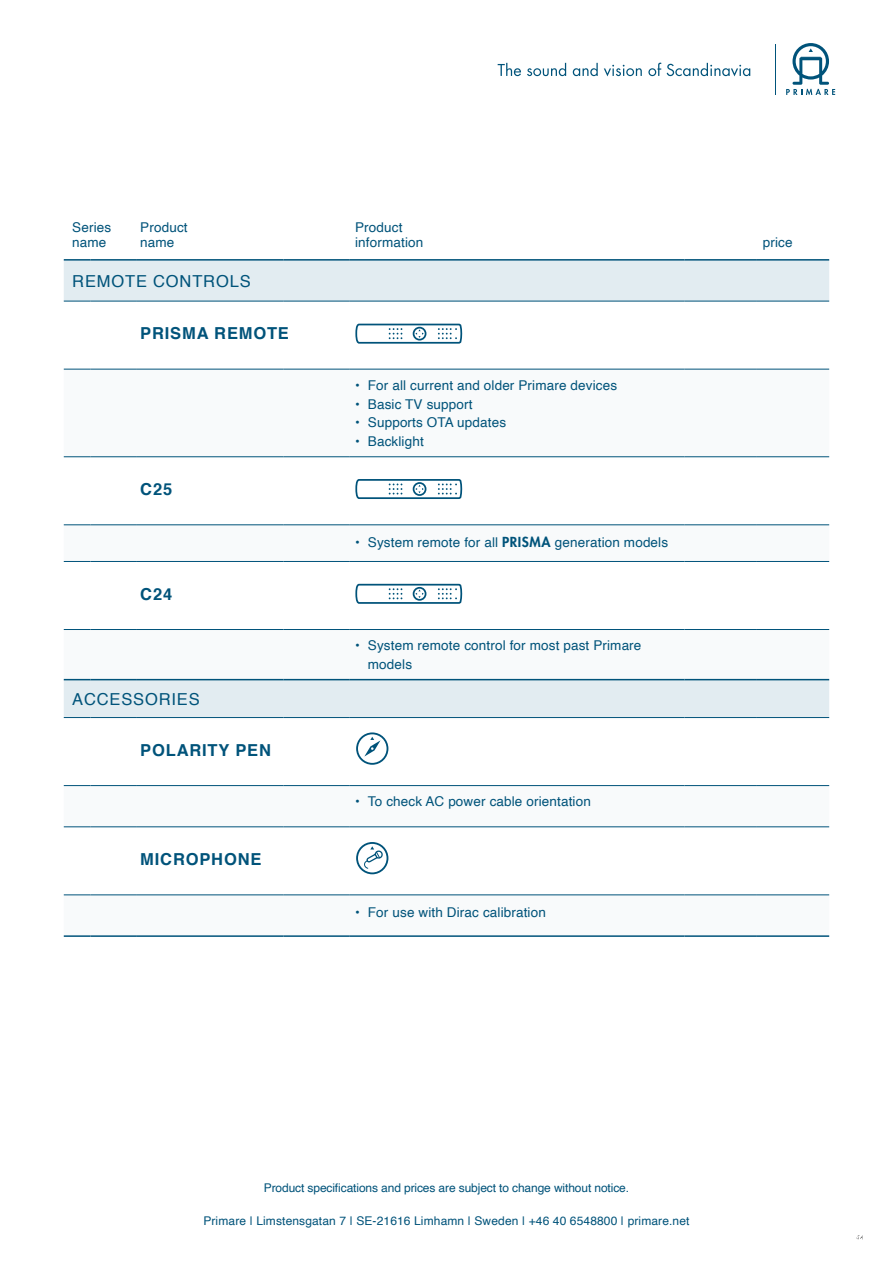
<style>
.page{position:relative;width:893px;height:1263px;background:#fff}
.page>*{position:absolute;margin:0;border:0;box-sizing:border-box;transform-origin:0 0}
.t1{font:700 16.5px "Helvetica";letter-spacing:.05em;color:#00537a}
.t2{font:16.5px "Helvetica";letter-spacing:.05em;color:#00537a}
.t3{font:13.5px/15px "Helvetica";letter-spacing:.01em;color:#00537a}
.t4{font:12px "Helvetica";letter-spacing:.01em;color:#00537a}
.t5{font:12px "Helvetica";letter-spacing:-.01em;color:#00537a}
.s1{font-family:"Futura Std";font-weight:800}
</style>
<div class="page">
<svg style="left:64px;top:261px;width:765px;height:108px"></svg>
<svg style="left:64px;top:457px;width:765px;height:438px"></svg>
<svg style="left:64px;top:301px;width:26px;height:1px"></svg>
<svg style="left:64px;top:369px;width:26px;height:1px"></svg>
<svg style="left:64px;top:456px;width:26px;height:1px"></svg>
<svg style="left:64px;top:524px;width:26px;height:1px"></svg>
<svg style="left:64px;top:629px;width:26px;height:1px"></svg>
<svg style="left:64px;top:717px;width:26px;height:1px"></svg>
<svg style="left:64px;top:785px;width:26px;height:1px"></svg>
<svg style="left:64px;top:895px;width:26px;height:1px"></svg>
<hr style="left:90px;top:301px;width:46px;height:1px;background:#00537a">
<hr style="left:90px;top:369px;width:46px;height:1px;background:#00537a">
<hr style="left:90px;top:456px;width:46px;height:1px;background:#00537a">
<hr style="left:90px;top:524px;width:46px;height:1px;background:#00537a">
<hr style="left:90px;top:629px;width:46px;height:1px;background:#00537a">
<hr style="left:90px;top:717px;width:46px;height:1px;background:#00537a">
<hr style="left:90px;top:785px;width:46px;height:1px;background:#00537a">
<hr style="left:90px;top:895px;width:46px;height:1px;background:#00537a">
<hr style="left:136px;top:301px;width:148px;height:1px;background:#00537a">
<hr style="left:284px;top:301px;width:65px;height:1px;background:#00537a">
<hr style="left:136px;top:369px;width:148px;height:1px;background:#00537a">
<hr style="left:136px;top:456px;width:148px;height:1px;background:#00537a">
<hr style="left:136px;top:524px;width:148px;height:1px;background:#00537a">
<hr style="left:136px;top:629px;width:148px;height:1px;background:#00537a">
<hr style="left:136px;top:717px;width:148px;height:1px;background:#00537a">
<hr style="left:136px;top:785px;width:148px;height:1px;background:#00537a">
<hr style="left:136px;top:895px;width:148px;height:1px;background:#00537a">
<hr style="left:284px;top:369px;width:65px;height:1px;background:#00537a">
<hr style="left:284px;top:456px;width:65px;height:1px;background:#00537a">
<hr style="left:284px;top:524px;width:65px;height:1px;background:#00537a">
<hr style="left:284px;top:629px;width:65px;height:1px;background:#00537a">
<hr style="left:284px;top:717px;width:65px;height:1px;background:#00537a">
<hr style="left:284px;top:785px;width:65px;height:1px;background:#00537a">
<hr style="left:284px;top:895px;width:65px;height:1px;background:#00537a">
<hr style="left:349px;top:301px;width:336px;height:1px;background:#00537a">
<hr style="left:349px;top:369px;width:336px;height:1px;background:#00537a">
<hr style="left:349px;top:456px;width:336px;height:1px;background:#00537a">
<hr style="left:349px;top:524px;width:336px;height:1px;background:#00537a">
<hr style="left:349px;top:629px;width:336px;height:1px;background:#00537a">
<hr style="left:349px;top:717px;width:336px;height:1px;background:#00537a">
<hr style="left:349px;top:785px;width:336px;height:1px;background:#00537a">
<hr style="left:349px;top:895px;width:336px;height:1px;background:#00537a">
<hr style="left:685px;top:301px;width:72px;height:1px;background:#00537a">
<hr style="left:685px;top:369px;width:72px;height:1px;background:#00537a">
<hr style="left:685px;top:456px;width:72px;height:1px;background:#00537a">
<hr style="left:685px;top:524px;width:72px;height:1px;background:#00537a">
<hr style="left:685px;top:629px;width:72px;height:1px;background:#00537a">
<hr style="left:685px;top:717px;width:72px;height:1px;background:#00537a">
<hr style="left:685px;top:785px;width:72px;height:1px;background:#00537a">
<hr style="left:685px;top:895px;width:72px;height:1px;background:#00537a">
<hr style="left:757px;top:301px;width:72px;height:1px;background:#00537a">
<hr style="left:757px;top:369px;width:72px;height:1px;background:#00537a">
<hr style="left:757px;top:456px;width:72px;height:1px;background:#00537a">
<hr style="left:757px;top:524px;width:72px;height:1px;background:#00537a">
<hr style="left:757px;top:629px;width:72px;height:1px;background:#00537a">
<hr style="left:757px;top:717px;width:72px;height:1px;background:#00537a">
<hr style="left:757px;top:785px;width:72px;height:1px;background:#00537a">
<hr style="left:757px;top:895px;width:72px;height:1px;background:#00537a">
<svg style="left:64px;top:679px;width:26px;height:1px"></svg>
<hr style="left:90px;top:679px;width:46px;height:1px;background:#00537a">
<hr style="left:136px;top:679px;width:148px;height:1px;background:#00537a">
<hr style="left:284px;top:679px;width:65px;height:1px;background:#00537a">
<hr style="left:349px;top:679px;width:336px;height:1px;background:#00537a">
<hr style="left:685px;top:679px;width:72px;height:1px;background:#00537a">
<hr style="left:757px;top:679px;width:72px;height:1px;background:#00537a">
<hr style="left:64px;top:259px;width:26px;height:2px;background:#00537a">
<hr style="left:90px;top:259px;width:46px;height:2px;background:#00537a">
<hr style="left:136px;top:259px;width:148px;height:2px;background:#00537a">
<hr style="left:284px;top:259px;width:65px;height:2px;background:#00537a">
<hr style="left:349px;top:259px;width:336px;height:2px;background:#00537a">
<hr style="left:685px;top:259px;width:72px;height:2px;background:#00537a">
<hr style="left:757px;top:259px;width:72px;height:2px;background:#00537a">
<svg style="left:64px;top:561px;width:26px;height:1px"></svg>
<hr style="left:90px;top:561px;width:46px;height:1px;background:#00537a">
<hr style="left:136px;top:561px;width:148px;height:1px;background:#00537a">
<hr style="left:284px;top:561px;width:65px;height:1px;background:#00537a">
<hr style="left:349px;top:561px;width:336px;height:1px;background:#00537a">
<hr style="left:685px;top:561px;width:72px;height:1px;background:#00537a">
<hr style="left:757px;top:561px;width:72px;height:1px;background:#00537a">
<svg style="left:64px;top:826px;width:26px;height:1px"></svg>
<hr style="left:90px;top:826px;width:46px;height:1px;background:#00537a">
<hr style="left:136px;top:826px;width:148px;height:1px;background:#00537a">
<hr style="left:284px;top:826px;width:65px;height:1px;background:#00537a">
<hr style="left:349px;top:826px;width:336px;height:1px;background:#00537a">
<hr style="left:685px;top:826px;width:72px;height:1px;background:#00537a">
<hr style="left:757px;top:826px;width:72px;height:1px;background:#00537a">
<hr style="left:64px;top:935px;width:26px;height:2px;background:#00537a">
<hr style="left:90px;top:935px;width:46px;height:2px;background:#00537a">
<hr style="left:136px;top:935px;width:148px;height:2px;background:#00537a">
<hr style="left:284px;top:935px;width:65px;height:2px;background:#00537a">
<hr style="left:349px;top:935px;width:336px;height:2px;background:#00537a">
<hr style="left:685px;top:935px;width:72px;height:2px;background:#00537a">
<hr style="left:757px;top:935px;width:72px;height:2px;background:#00537a">
<div style="left:356px;top:732px;width:32px;height:33px;border:2px solid #00537a;border-radius:50%"></div>
<svg style="left:364px;top:737px;width:16px;height:19px"></svg>
<div style="left:356px;top:842px;width:32px;height:32px;border:2px solid #00537a;border-radius:50%"></div>
<svg style="left:363px;top:846px;width:21px;height:23px"></svg>
<svg style="left:355px;top:323px;width:108px;height:22px"></svg>
<svg style="left:355px;top:478px;width:108px;height:22px"></svg>
<svg style="left:355px;top:583px;width:108px;height:22px"></svg>
<svg style="left:498px;top:63px;width:23px;height:13px"></svg>
<svg style="left:527px;top:63px;width:39px;height:13px"></svg>
<svg style="left:573px;top:63px;width:25px;height:13px"></svg>
<svg style="left:604px;top:65px;width:38px;height:11px"></svg>
<svg style="left:648px;top:63px;width:13px;height:13px"></svg>
<svg style="left:667px;top:63px;width:83px;height:13px"></svg>
<hr style="left:775px;top:44px;width:1px;height:51px;background:#00537a">
<svg style="left:786px;top:43px;width:49px;height:52px"></svg>
<svg style="left:857px;top:1235px;width:5px;height:5px"></svg>
<p class="t3" style="left:72px;top:220px;width:40px">Series name</p>
<p class="t3" style="left:140px;top:220px;width:49px">Product name</p>
<p class="t3" style="left:355px;top:220px;width:70px">Product information</p>
<p class="t2" style="left:72px;top:268px;width:180px">REMOTE CONTROLS</p>
<p class="t1" style="left:140px;top:320px;width:150px">PRISMA REMOTE</p>
<p class="t1" style="left:140px;top:476px;width:33px">C25</p>
<p class="t1" style="left:140px;top:580px;width:33px">C24</p>
<p class="t2" style="left:72px;top:686px;width:129px">ACCESSORIES</p>
<p class="t1" style="left:140px;top:736px;width:132px">POLARITY PEN</p>
<p class="t1" style="left:140px;top:846px;width:123px">MICROPHONE</p>
<p class="t3" style="left:355px;top:378px;width:263px">• For all current and older Primare devices</p>
<p class="t3" style="left:355px;top:397px;width:119px">• Basic TV support</p>
<p class="t3" style="left:355px;top:416px;width:152px">• Supports OTA updates</p>
<p class="t3" style="left:355px;top:434px;width:70px">• Backlight</p>
<p class="t3" style="left:355px;top:535px;width:314px">• System remote for all <span class="s1">PRISMA</span> generation models</p>
<p class="t3" style="left:368px;top:636px;width:275px;line-height:18.8px;text-indent:-13px">• System remote control for most past Primare models</p>
<p class="t3" style="left:355px;top:794px;width:237px">• To check AC power cable orientation</p>
<p class="t3" style="left:355px;top:905px;width:192px">• For use with Dirac calibration</p>
<p class="t3" style="left:763px;top:235px;width:31px">price</p>
<p class="t5" style="left:264px;top:1178px;width:367px">Product specifications and prices are subject to change without notice.</p>
<p class="t4" style="left:203px;top:1212px;width:488px">Primare | Limstensgatan 7 | SE-21616 Limhamn | Sweden | +46 40 6548800 | primare.net</p>
</div>
